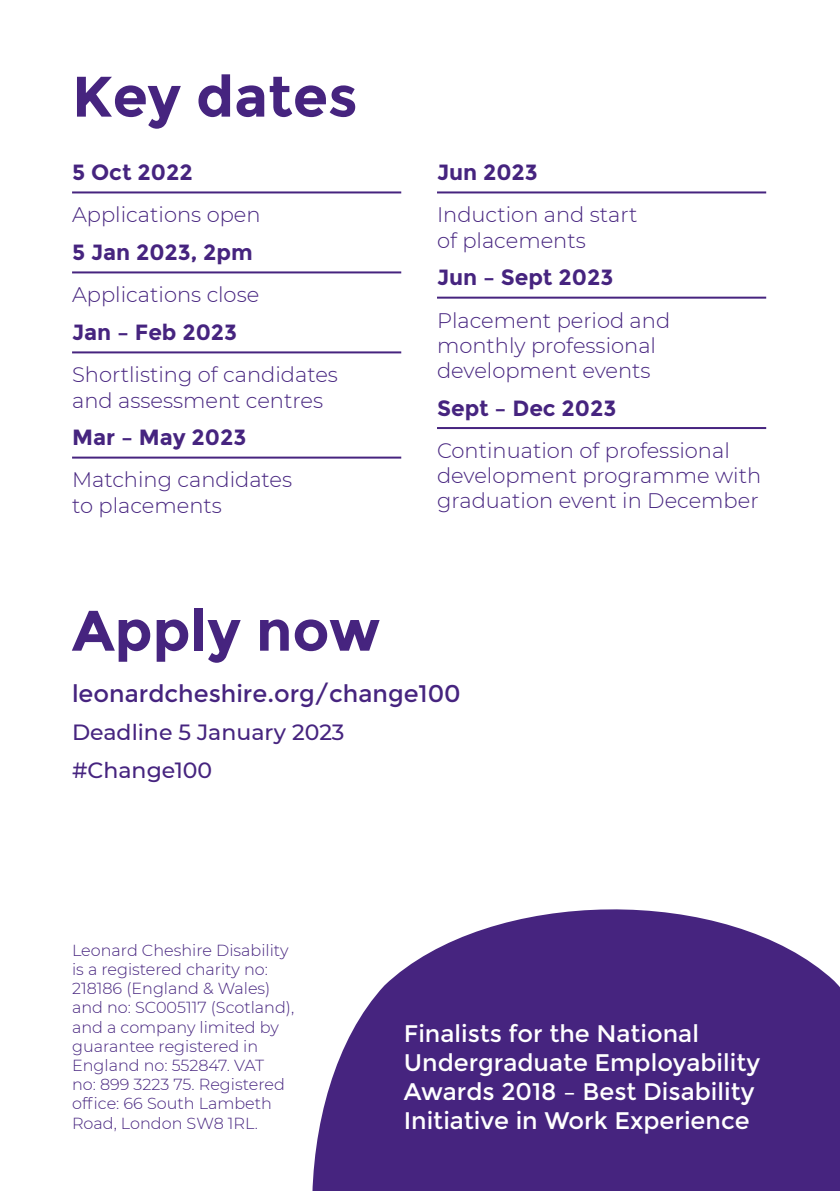
<style>
.page{position:relative;width:840px;height:1191px;background:#fff}
.page>*{position:absolute;margin:0;border:0;box-sizing:border-box;transform-origin:0 0}
.Sub_heads{font:700 57px "Montserrat";color:#46247f}
.Back_cover_bold_text{font:24px/28.8px "Montserrat";color:#fff}
.Back_cover_bold_text-2{font:24px "Montserrat";color:#46247f}
.Key_date{font:700 22px "Montserrat";color:#46247f}
.Back_cover_text{font:500 22px "Montserrat";color:#46247f}
.Body_copy{font:300 21px/25.2px "Montserrat";color:#46247f}
.Small_Print_8pt{font:300 16px/19.2px "Montserrat";color:#46247f}
</style>
<div class="page">
<svg style="left:312px;top:909px;width:527px;height:282px;background:#5f4290"></svg>
<hr style="left:72px;top:191px;width:329px;height:2px;background:#46247f">
<hr style="left:72px;top:271px;width:329px;height:2px;background:#46247f">
<hr style="left:72px;top:351px;width:329px;height:2px;background:#46247f">
<hr style="left:72px;top:456px;width:329px;height:2px;background:#46247f">
<hr style="left:437px;top:191px;width:328px;height:2px;background:#46247f">
<hr style="left:437px;top:297px;width:328px;height:2px;background:#46247f">
<hr style="left:437px;top:427px;width:328px;height:2px;background:#46247f">
<h3 class="Sub_heads" style="left:72px;top:63px;width:287px">Key dates</h3>
<p class="Key_date" style="left:72px;top:159px;width:122px">5 Oct 2022</p>
<p class="Body_copy" style="left:72px;top:202px;width:190px">Applications open</p>
<p class="Key_date" style="left:72px;top:239px;width:182px">5 Jan 2023, 2pm</p>
<p class="Body_copy" style="left:72px;top:281px;width:188px">Applications close</p>
<p class="Key_date" style="left:72px;top:319px;width:167px">Jan – Feb 2023</p>
<p class="Body_copy" style="left:72px;top:361px;width:267px">Shortlisting of candidates and assessment centres</p>
<p class="Key_date" style="left:72px;top:424px;width:176px">Mar – May 2023</p>
<p class="Body_copy" style="left:72px;top:467px;width:221px">Matching candidates to placements</p>
<p class="Key_date" style="left:437px;top:159px;width:102px">Jun 2023</p>
<p class="Body_copy" style="left:437px;top:202px;width:202px">Induction and start of placements</p>
<p class="Key_date" style="left:437px;top:264px;width:178px">Jun – Sept 2023</p>
<p class="Body_copy" style="left:437px;top:307px;width:234px">Placement period and monthly professional development events</p>
<p class="Key_date" style="left:437px;top:395px;width:181px">Sept – Dec 2023</p>
<p class="Body_copy" style="left:437px;top:437px;width:325px">Continuation of professional development programme with graduation event in December</p>
<h3 class="Sub_heads" style="left:72px;top:596px;width:309px">Apply now</h3>
<p class="Back_cover_bold_text-2" style="left:72px;top:680px;width:390px">leonardcheshire.org/change100</p>
<p class="Back_cover_text" style="left:72px;top:717px;width:274px">Deadline 5 January 2023</p>
<p class="Back_cover_text" style="left:72px;top:754px;width:142px">#Change100</p>
<p class="Small_Print_8pt" style="left:72px;top:940px;width:223px">Leonard Cheshire Disability is a registered charity no:<br>218186 (England &amp; Wales) and no: SC005117 (Scotland), and a company limited by guarantee registered in<br>England no: 552847. VAT<br>no: 899 3223 75. Registered office: 66 South Lambeth<br>Road, London SW8 1RL.</p>
<p class="Back_cover_bold_text" style="left:403px;top:1019px;width:358px">Finalists for the National<br>Undergraduate Employability<br>Awards 2018 – Best Disability<br>Initiative in Work Experience</p>
</div>
